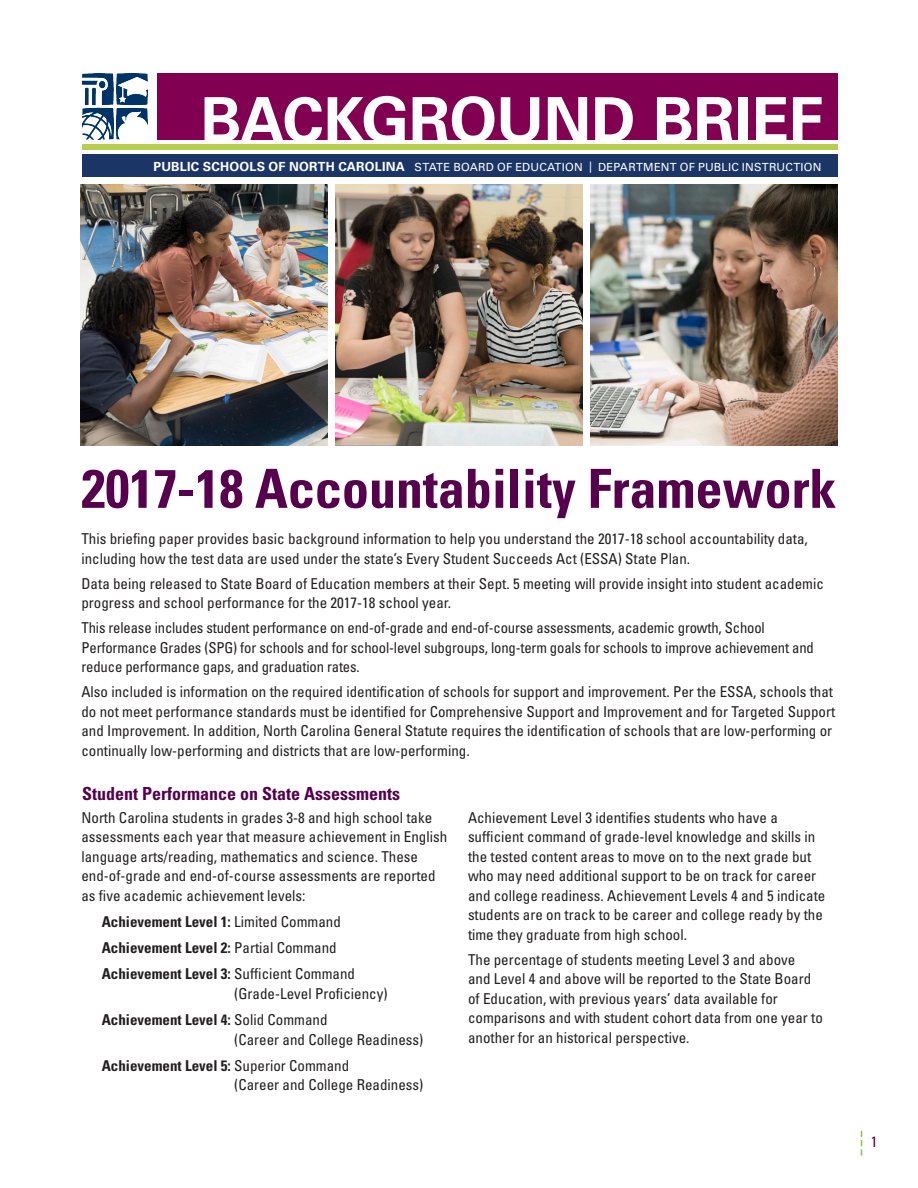
<style>
.page{position:relative;width:918px;height:1188px;background:#fff}
.page>*{position:absolute;margin:0;border:0;box-sizing:border-box;transform-origin:0 0}
.t1{font:700 61.5px "Univers LT Std";letter-spacing:-.005em;color:#fff}
.BODY{font:700 condensed 54px "Univers LT Std";color:#56004e}
.SUBHEAD{font:700 condensed 18px "Univers LT Std";color:#56004e}
.BODY-2{font:condensed 15px/19.5px "Univers LT Std";color:#231f20}
.BODY-3{font:700 condensed 15px "Univers LT Std";color:#231f20}
.BODY-4{font:condensed 15px "Univers LT Std";color:#56004e}
.t2{font:11.25px "Univers LT Std";letter-spacing:.02em;color:#fff}
.s1{font-weight:700;font-size:12.6px}
.s2{font-weight:400}
.s3{font-weight:700}
</style>
<div class="page">
<img style="left:336px;top:185px;width:246px;height:261px">
<img style="left:591px;top:185px;width:246px;height:261px">
<img style="left:81px;top:185px;width:246px;height:261px">
<svg style="left:861px;top:1131px;width:1px;height:25px"></svg>
<div style="left:82px;top:155px;width:755px;height:22px;background:#1b3666"></div>
<div style="left:157px;top:73px;width:680px;height:67px;background:#820052"></div>
<img style="left:82px;top:73px;width:66px;height:67px">
<div style="left:82px;top:145px;width:755px;height:5px;background:#bbcd4e"></div>
<p class="t1" style="left:200px;top:84px;width:624px">BACKGROUND BRIEF</p>
<p class="t2" style="left:154px;top:160px;width:669px"><span class="s1">PUBLIC SCHOOLS OF NORTH CAROLINA</span> STATE BOARD OF EDUCATION | DEPARTMENT OF PUBLIC INSTRUCTION</p>
<p class="BODY" style="left:81px;top:456px;width:757px">2017-18 Accountability Framework</p>
<p class="BODY-2" style="left:81px;top:529px;width:728px">This briefing paper provides basic background information to help you understand the 2017-18 school accountability data, including how the test data are used under the state’s Every Student Succeeds Act (ESSA) State Plan.</p>
<p class="BODY-2" style="left:81px;top:573px;width:744px">Data being released to State Board of Education members at their Sept. 5 meeting will provide insight into student academic progress and school performance for the 2017-18 school year.</p>
<p class="BODY-2" style="left:81px;top:618px;width:734px">This release includes student performance on end-of-grade and end-of-course assessments, academic growth, School<br>Performance Grades (SPG) for schools and for school-level subgroups, long-term goals for schools to improve achievement and reduce performance gaps, and graduation rates.</p>
<p class="BODY-2" style="left:81px;top:682px;width:755px">Also included is information on the required identification of schools for support and improvement. Per the ESSA, schools that do not meet performance standards must be identified for Comprehensive Support and Improvement and for Targeted Support and Improvement. In addition, North Carolina General Statute requires the identification of schools that are low-performing or continually low-performing and districts that are low-performing.</p>
<p class="SUBHEAD" style="left:82px;top:782px;width:319px">Student Performance on State Assessments</p>
<p class="BODY-2" style="left:81px;top:807px;width:367px">North Carolina students in grades 3-8 and high school take assessments each year that measure achievement in English language arts/reading, mathematics and science. These end-of-grade and end-of-course assessments are reported as five academic achievement levels:</p>
<p class="BODY-3" style="left:102px;top:912px;width:241px">Achievement Level 1: <span class="s2">Limited Command</span></p>
<p class="BODY-3" style="left:102px;top:939px;width:236px">Achievement Level 2: <span class="s2">Partial Command</span></p>
<p class="BODY-2" style="left:234px;top:964px;width:155px;text-indent:-132px"><span class="s3">Achievement Level 3:</span> Sufficient Command (Grade-Level Proficiency)</p>
<p class="BODY-2" style="left:234px;top:1010px;width:191px;text-indent:-132px"><span class="s3">Achievement Level 4:</span> Solid Command<br>(Career and College Readiness)</p>
<p class="BODY-2" style="left:234px;top:1056px;width:191px;text-indent:-132px"><span class="s3">Achievement Level 5:</span> Superior Command<br>(Career and College Readiness)</p>
<p class="BODY-2" style="left:468px;top:807px;width:359px">Achievement Level 3 identifies students who have a sufficient command of grade-level knowledge and skills in the tested content areas to move on to the next grade but who may need additional support to be on track for career and college readiness. Achievement Levels 4 and 5 indicate students are on track to be career and college ready by the time they graduate from high school.</p>
<p class="BODY-2" style="left:468px;top:949px;width:356px">The percentage of students meeting Level 3 and above<br>and Level 4 and above will be reported to the State Board of Education, with previous years’ data available for comparisons and with student cohort data from one year to another for an historical perspective.</p>
<p class="BODY-4" style="left:871px;top:1132px;width:8px">1</p>
</div>
